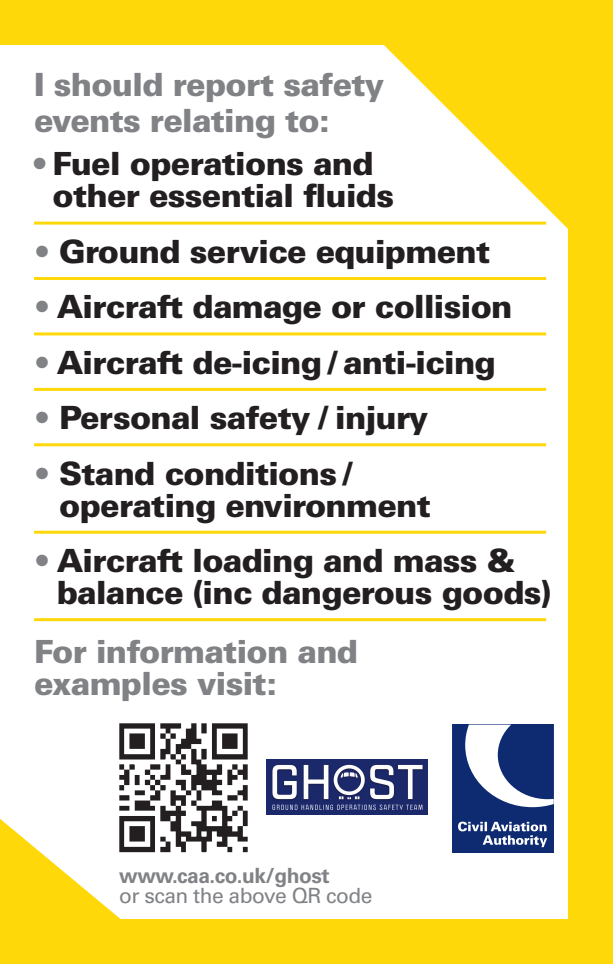
<style>
.page{position:relative;width:613px;height:964px;background:#fff}
.page>*{position:absolute;margin:0;border:0;box-sizing:border-box;transform-origin:0 0}
.t1{font:900 32px/32px "Univers CE";letter-spacing:-.025em;color:#231f20}
.t2{font:900 32px/36px "Univers CE";letter-spacing:-.025em;color:#808285}
.t3{font:500 20.8px "Univers CE";letter-spacing:-.025em;color:#808285}
.t4{font:700 20.8px "Univers CE";letter-spacing:-.025em;color:#808285}
.s1{font-weight:700;color:#808285}
.s2{color:#808285}
</style>
<div class="page">
<div style="left:0;top:0;width:612px;height:964px;background:#ffd80a"></div>
<div style="left:0;top:45px;width:568px;height:874px;background:#fff"></div>
<div style="left:451px;top:725px;width:102px;height:128px;background:#0e2a71"></div>
<svg style="left:458px;top:821px;width:89px;height:26px"></svg>
<svg style="left:451px;top:724px;width:102px;height:88px"></svg>
<hr style="left:34px;top:222px;width:512px;height:3px;background:#ffd80a">
<hr style="left:34px;top:277px;width:512px;height:3px;background:#ffd80a">
<hr style="left:34px;top:332px;width:512px;height:3px;background:#ffd80a">
<hr style="left:34px;top:388px;width:512px;height:3px;background:#ffd80a">
<hr style="left:34px;top:443px;width:512px;height:3px;background:#ffd80a">
<hr style="left:34px;top:531px;width:512px;height:3px;background:#ffd80a">
<hr style="left:34px;top:618px;width:512px;height:3px;background:#ffd80a">
<img style="left:114px;top:719px;width:138px;height:137px">
<img style="left:266px;top:759px;width:161px;height:55px">
<p class="t2" style="left:34px;top:67px;width:352px">I should report safety events relating to:</p>
<p class="t1" style="left:53px;top:149px;width:343px;text-indent:-18px"><span class="s1">•</span> Fuel operations and other essential fluids</p>
<p class="t1" style="left:34px;top:236px;width:457px"><span class="s2">•</span> Ground service equipment</p>
<p class="t1" style="left:34px;top:292px;width:480px"><span class="s2">•</span> Aircraft damage or collision</p>
<p class="t1" style="left:34px;top:347px;width:463px"><span class="s2">•</span> Aircraft de-icing / anti-icing</p>
<p class="t1" style="left:34px;top:402px;width:396px"><span class="s2">•</span> Personal safety / injury</p>
<p class="t1" style="left:59px;top:458px;width:373px;text-indent:-25px"><span class="s2">•</span> Stand conditions / operating environment</p>
<p class="t1" style="left:57px;top:545px;width:496px;text-indent:-23px"><span class="s2">•</span> Aircraft loading and mass &amp; balance (inc dangerous goods)</p>
<p class="t2" style="left:34px;top:636px;width:325px;line-height:32px">For information and examples visit:</p>
<p class="t4" style="left:119px;top:863px;width:212px">www.caa.co.uk/ghost</p>
<p class="t3" style="left:119px;top:884px;width:255px">or scan the above QR code</p>
</div>
